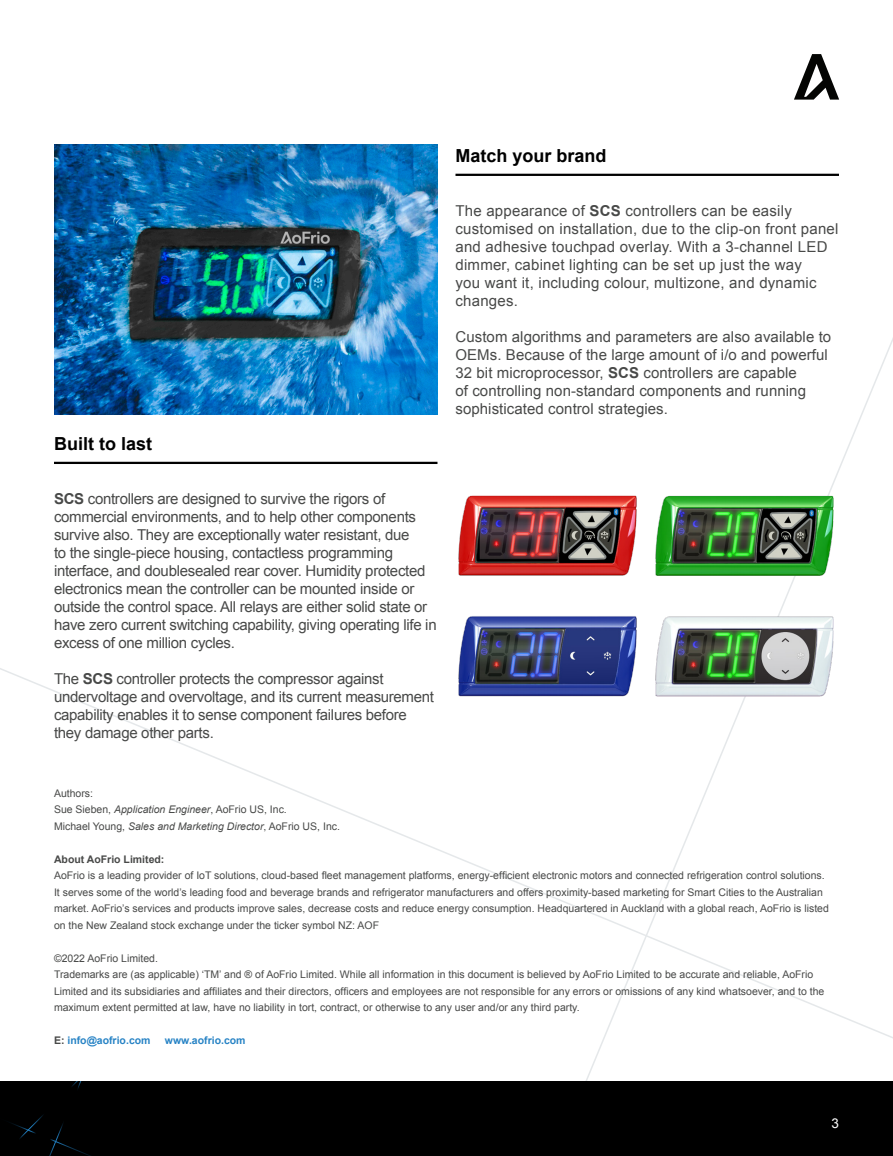
<style>
.page{position:relative;width:893px;height:1156px;background:#fff}
.page>*{position:absolute;margin:0;border:0;box-sizing:border-box;transform-origin:0 0}
.Subtitle{font:700 18px "Arial";color:#000}
.t1{font:15px/18px "Arial";letter-spacing:-.02em;color:#484948}
.t2{font:15px/18px "Arial";letter-spacing:.015em;color:#484948}
.t3{font:15px/18px "Arial";letter-spacing:.005em;color:#484948}
.t4{font:13.5px "Arial";color:#fff}
.t5{font:10.5px/16.5px "Arial";color:#484948}
.t6{font:700 10.5px "Arial";color:#2783c5}
.t7{font:700 10.5px "Arial";color:#484948}
.s1{font-weight:700}
.s2{font-style:italic}
.s3{color:#484948}
</style>
<div class="page">
<svg style="left:794px;top:54px;width:45px;height:46px"></svg>
<svg style="left:0;top:668px;width:893px;height:377px"></svg>
<div style="left:0;top:1081px;width:893px;height:75px;background:#000"></div>
<svg style="left:11px;top:1081px;width:80px;height:75px"></svg>
<hr style="left:455px;top:174px;width:384px;height:2px;background:#000">
<hr style="left:54px;top:462px;width:383px;height:2px;background:#000">
<img style="left:54px;top:144px;width:383px;height:270px">
<img style="left:455px;top:493px;width:384px;height:206px">
<p class="Subtitle" style="left:54px;top:432px;width:100px">Built to last</p>
<p class="t1" style="left:54px;top:490px;width:384px"><span class="s1">SCS</span> controllers are designed to survive the rigors of commercial environments, and to help other components survive also. They are exceptionally water resistant, due<br>to the single-piece housing, contactless programming interface, and doublesealed rear cover. Humidity protected electronics mean the controller can be mounted inside or outside the control space. All relays are either solid state or have zero current switching capability, giving operating life in excess of one million cycles.</p>
<p class="t1" style="left:54px;top:670px;width:382px">The <span class="s1">SCS</span> controller protects the compressor against undervoltage and overvoltage, and its current measurement capability enables it to sense component failures before they damage other parts.</p>
<p class="Subtitle" style="left:455px;top:144px;width:153px">Match your brand</p>
<p class="t2" style="left:455px;top:202px;width:385px">The appearance of <span class="s1">SCS</span> controllers can be easily customised on installation, due to the clip-on front panel and adhesive touchpad overlay. With a 3-channel LED dimmer, cabinet lighting can be set up just the way<br>you want it, including colour, multizone, and dynamic changes.</p>
<p class="t3" style="left:455px;top:328px;width:377px">Custom algorithms and parameters are also available to OEMs. Because of the large amount of i/o and powerful 32 bit microprocessor, <span class="s1">SCS</span> controllers are capable<br>of controlling non-standard components and running sophisticated control strategies.</p>
<p class="t5" style="left:54px;top:785px;width:41px">Authors:</p>
<p class="t5" style="left:54px;top:801px;width:287px">Sue Sieben, <span class="s2">Application Engineer</span>, AoFrio US, Inc.<br>Michael Young, <span class="s2">Sales and Marketing Director</span>, AoFrio US, Inc.</p>
<p class="t7" style="left:54px;top:852px;width:112px">About AoFrio Limited:</p>
<p class="t5" style="left:54px;top:867px;width:776px">AoFrio is a leading provider of IoT solutions, cloud-based fleet management platforms, energy-efficient electronic motors and connected refrigeration control solutions.<br>It serves some of the world’s leading food and beverage brands and refrigerator manufacturers and offers proximity-based marketing for Smart Cities to the Australian market. AoFrio’s services and products improve sales, decrease costs and reduce energy consumption. Headquartered in Auckland with a global reach, AoFrio is listed on the New Zealand stock exchange under the ticker symbol NZ: AOF</p>
<p class="t5" style="left:54px;top:950px;width:106px">©2022 AoFrio Limited.</p>
<p class="t5" style="left:54px;top:966px;width:772px">Trademarks are (as applicable) ‘TM’ and ® of AoFrio Limited. While all information in this document is believed by AoFrio Limited to be accurate and reliable, AoFrio<br>Limited and its subsidiaries and affiliates and their directors, officers and employees are not responsible for any errors or omissions of any kind whatsoever, and to the maximum extent permitted at law, have no liability in tort, contract, or otherwise to any user and/or any third party.</p>
<p class="t6" style="left:54px;top:1033px;width:98px"><span class="s3">E:</span> info@aofrio.com</p>
<p class="t6" style="left:165px;top:1033px;width:82px">www.aofrio.com</p>
<p class="t4" style="left:831px;top:1114px;width:9px">3</p>
</div>
